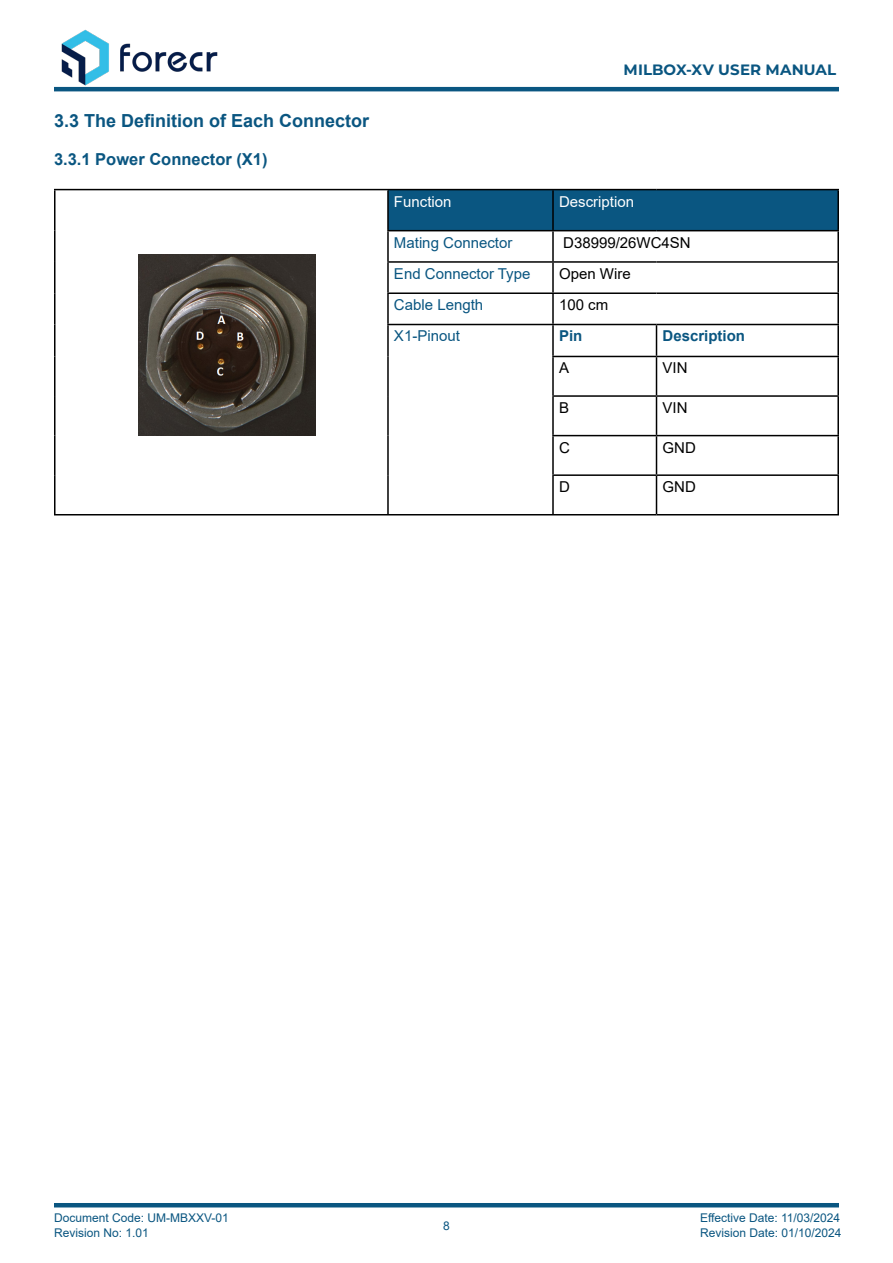
<style>
.page{position:relative;width:893px;height:1263px;background:#fff}
.page>*{position:absolute;margin:0;border:0;box-sizing:border-box;transform-origin:0 0}
.subheading1{font:700 18px "Arial";color:#0a5681}
.subheading2{font:700 16.5px "Arial";color:#0a5681}
.body{font:15px "Arial";color:#0a5681}
.body-2{font:15px "Arial";color:#000}
.t1{font:700 15px "Montserrat";letter-spacing:.01em;color:#0a5681}
.body-3{font:15px "Arial";color:#fff}
.body-4{font:700 15px "Arial";color:#0a5681}
.t2{font:12px/14.4px "Arial";color:#0a5681}
</style>
<div class="page">
<hr style="left:54px;top:87px;width:785px;height:4px;background:#0a5681">
<hr style="left:54px;top:1203px;width:785px;height:4px;background:#0a5681">
<img style="left:54px;top:29px;width:170px;height:58px">
<svg style="left:56px;top:190px;width:781px;height:324px"></svg>
<div style="left:389px;top:190px;width:448px;height:40px;background:#0a5681"></div>
<hr style="left:54px;top:189px;width:334px;height:1px;background:#000">
<hr style="left:54px;top:190px;width:2px;height:41px;background:#000">
<hr style="left:54px;top:231px;width:2px;height:31px;background:#000">
<hr style="left:54px;top:262px;width:2px;height:31px;background:#000">
<hr style="left:54px;top:293px;width:2px;height:31px;background:#000">
<hr style="left:54px;top:324px;width:2px;height:32px;background:#000">
<hr style="left:54px;top:356px;width:2px;height:40px;background:#000">
<hr style="left:54px;top:396px;width:2px;height:40px;background:#000">
<hr style="left:54px;top:436px;width:2px;height:39px;background:#000">
<hr style="left:54px;top:475px;width:2px;height:39px;background:#000">
<hr style="left:54px;top:514px;width:334px;height:1px;background:#000">
<hr style="left:388px;top:189px;width:165px;height:1px;background:#000">
<hr style="left:387px;top:190px;width:2px;height:40px;background:#000">
<hr style="left:553px;top:189px;width:103px;height:1px;background:#000">
<hr style="left:552px;top:190px;width:2px;height:40px;background:#000">
<hr style="left:656px;top:189px;width:183px;height:1px;background:#000">
<hr style="left:837px;top:190px;width:2px;height:40px;background:#000">
<hr style="left:387px;top:230px;width:166px;height:1px;background:#000">
<hr style="left:387px;top:231px;width:2px;height:30px;background:#000">
<hr style="left:553px;top:230px;width:103px;height:1px;background:#000">
<hr style="left:552px;top:231px;width:2px;height:30px;background:#000">
<hr style="left:656px;top:230px;width:183px;height:1px;background:#000">
<hr style="left:837px;top:231px;width:2px;height:30px;background:#000">
<hr style="left:387px;top:263px;width:2px;height:29px;background:#000">
<hr style="left:552px;top:263px;width:2px;height:29px;background:#000">
<hr style="left:837px;top:263px;width:2px;height:29px;background:#000">
<hr style="left:387px;top:294px;width:2px;height:30px;background:#000">
<hr style="left:552px;top:294px;width:2px;height:30px;background:#000">
<hr style="left:837px;top:294px;width:2px;height:30px;background:#000">
<hr style="left:387px;top:261px;width:166px;height:2px;background:#000">
<hr style="left:387px;top:292px;width:166px;height:2px;background:#000">
<hr style="left:387px;top:324px;width:166px;height:1px;background:#000">
<hr style="left:387px;top:325px;width:2px;height:31px;background:#000">
<hr style="left:387px;top:356px;width:2px;height:40px;background:#000">
<hr style="left:387px;top:396px;width:2px;height:40px;background:#000">
<hr style="left:387px;top:436px;width:2px;height:39px;background:#000">
<hr style="left:387px;top:475px;width:2px;height:39px;background:#000">
<hr style="left:388px;top:514px;width:165px;height:1px;background:#000">
<hr style="left:553px;top:261px;width:103px;height:2px;background:#000">
<hr style="left:656px;top:261px;width:183px;height:2px;background:#000">
<hr style="left:553px;top:292px;width:103px;height:2px;background:#000">
<hr style="left:656px;top:292px;width:183px;height:2px;background:#000">
<hr style="left:553px;top:324px;width:103px;height:1px;background:#000">
<hr style="left:552px;top:325px;width:2px;height:31px;background:#000">
<hr style="left:656px;top:324px;width:183px;height:1px;background:#000">
<hr style="left:656px;top:325px;width:1px;height:31px;background:#000">
<hr style="left:837px;top:325px;width:2px;height:31px;background:#000">
<hr style="left:552px;top:356px;width:104px;height:1px;background:#000">
<hr style="left:552px;top:357px;width:2px;height:38px;background:#000">
<hr style="left:656px;top:356px;width:183px;height:1px;background:#000">
<hr style="left:656px;top:357px;width:1px;height:38px;background:#000">
<hr style="left:837px;top:357px;width:2px;height:38px;background:#000">
<hr style="left:552px;top:395px;width:104px;height:2px;background:#000">
<hr style="left:552px;top:397px;width:2px;height:38px;background:#000">
<hr style="left:656px;top:395px;width:183px;height:2px;background:#000">
<hr style="left:656px;top:397px;width:1px;height:38px;background:#000">
<hr style="left:837px;top:397px;width:2px;height:38px;background:#000">
<hr style="left:552px;top:435px;width:104px;height:1px;background:#000">
<hr style="left:552px;top:436px;width:2px;height:38px;background:#000">
<hr style="left:656px;top:435px;width:183px;height:1px;background:#000">
<hr style="left:656px;top:436px;width:1px;height:38px;background:#000">
<hr style="left:837px;top:436px;width:2px;height:38px;background:#000">
<hr style="left:552px;top:474px;width:104px;height:2px;background:#000">
<hr style="left:552px;top:476px;width:2px;height:38px;background:#000">
<hr style="left:656px;top:474px;width:183px;height:2px;background:#000">
<hr style="left:656px;top:476px;width:1px;height:38px;background:#000">
<hr style="left:837px;top:476px;width:2px;height:38px;background:#000">
<hr style="left:553px;top:514px;width:103px;height:1px;background:#000">
<hr style="left:656px;top:514px;width:183px;height:1px;background:#000">
<img style="left:139px;top:255px;width:176px;height:181px">
<p class="subheading1" style="left:54px;top:108px;width:317px">3.3 The Definition of Each Connector</p>
<p class="subheading2" style="left:54px;top:147px;width:215px">3.3.1 Power Connector (X1)</p>
<p class="t1" style="left:623px;top:59px;width:214px">MILBOX-XV USER MANUAL</p>
<p class="body-3" style="left:394px;top:191px;width:59px">Function</p>
<p class="body-3" style="left:559px;top:191px;width:77px">Description</p>
<p class="body" style="left:394px;top:232px;width:120px">Mating Connector</p>
<p class="body-2" style="left:563px;top:232px;width:129px">D38999/26WC4SN</p>
<p class="body" style="left:394px;top:263px;width:138px">End Connector Type</p>
<p class="body-2" style="left:559px;top:263px;width:73px">Open Wire</p>
<p class="body" style="left:394px;top:295px;width:91px">Cable Length</p>
<p class="body-2" style="left:559px;top:295px;width:51px">100 cm</p>
<p class="body" style="left:394px;top:326px;width:67px">X1-Pinout</p>
<p class="body-4" style="left:559px;top:326px;width:25px">Pin</p>
<p class="body-4" style="left:662px;top:326px;width:84px">Description</p>
<p class="body-2" style="left:559px;top:358px;width:12px">A</p>
<p class="body-2" style="left:662px;top:358px;width:27px">VIN</p>
<p class="body-2" style="left:559px;top:397px;width:12px">B</p>
<p class="body-2" style="left:662px;top:397px;width:27px">VIN</p>
<p class="body-2" style="left:559px;top:437px;width:12px">C</p>
<p class="body-2" style="left:662px;top:437px;width:35px">GND</p>
<p class="body-2" style="left:559px;top:476px;width:12px">D</p>
<p class="body-2" style="left:662px;top:476px;width:35px">GND</p>
<p class="t2" style="left:54px;top:1211px;width:176px">Document Code: UM-MBXXV-01<br>Revision No: 1.01</p>
<p class="t2" style="left:700px;top:1211px;width:143px">Effective Date: 11/03/2024<br>Revision Date: 01/10/2024</p>
<p class="t2" style="left:443px;top:1218px;width:8px">8</p>
</div>
